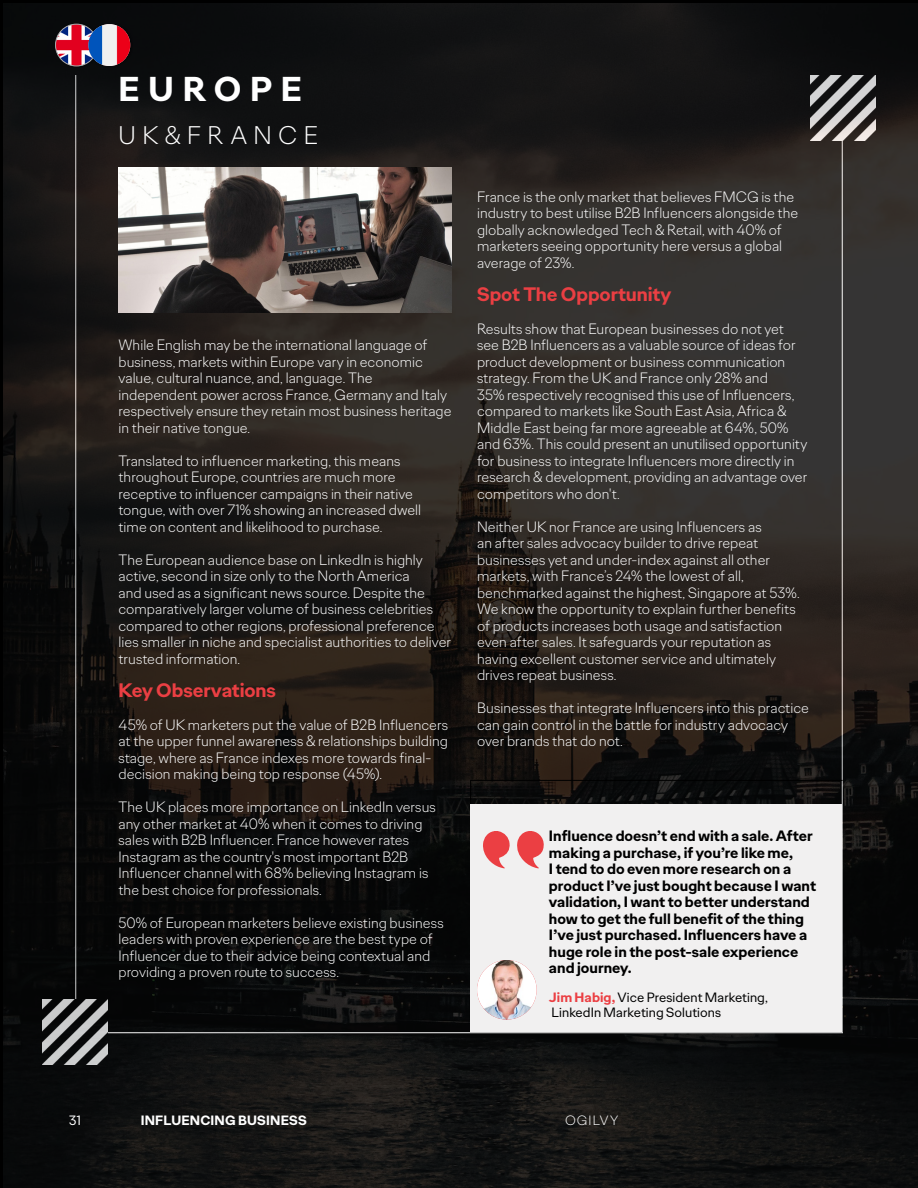
<style>
.page{position:relative;width:918px;height:1188px;background:#fff}
.page>*{position:absolute;margin:0;border:0;box-sizing:border-box;transform-origin:0 0}
.Paragraph_Style_1{font:700 34.5px "Ogilvy Sans";letter-spacing:.255em;color:#fff}
.Paragraph_Style_1-2{font:300 25.5px "Ogilvy Sans";letter-spacing:.255em;color:#fff}
.t1{font:700 19.5px "Ogilvy Sans";letter-spacing:-.005em;color:#eb3f43}
.t2{font:300 15px/16.5px "Ogilvy Sans";color:#fff}
.t3{font:700 15px/16.5px "Ogilvy Sans";color:#000}
.t4{font:13.5px/15.8px "Ogilvy Sans";letter-spacing:.005em;color:#000}
.Folio{font:700 13.5px "Ogilvy Sans";letter-spacing:.015em;color:#fff}
.Folio-2{font:300 13.5px "Ogilvy Sans";letter-spacing:.085em;color:#fff}
.Folio-3{font:13.5px "Ogilvy Sans";color:#fff}
.s1{font-weight:700;color:#eb3f43}
</style>
<div class="page">
<img style="left:3px;top:3px;width:915px;height:1185px">
<hr style="left:471px;top:780px;width:372px;height:1px;background:#000">
<hr style="left:470px;top:780px;width:1px;height:253px;background:#000">
<div style="left:56px;top:23px;width:44px;height:45px;background:#000;opacity:.27"></div>
<img style="left:56px;top:24px;width:41px;height:42px;border-radius:21px">
<div style="left:55px;top:24px;width:43px;height:42px;border:1px solid #a6a6a8;border-radius:50%"></div>
<div style="left:89px;top:23px;width:44px;height:45px;background:#000;opacity:.27"></div>
<img style="left:88px;top:24px;width:42px;height:42px;border-radius:21px">
<div style="left:471px;top:805px;width:371px;height:227px;background:#f1f0f0"></div>
<svg style="left:483px;top:831px;width:27px;height:37px"></svg>
<svg style="left:517px;top:831px;width:27px;height:37px"></svg>
<img style="left:477px;top:960px;width:60px;height:60px;border-radius:30px">
<img style="left:118px;top:167px;width:334px;height:146px">
<hr style="left:108px;top:1032px;width:735px;height:1px;background:#fff">
<p class="Paragraph_Style_1" style="left:118px;top:66px;width:185px">EUROPE</p>
<p class="Paragraph_Style_1-2" style="left:118px;top:119px;width:201px">UK&amp;FRANCE</p>
<p class="t2" style="left:118px;top:336px;width:335px">While English may be the international language of business, markets within Europe vary in economic value, cultural nuance, and, language. The independent power across France, Germany and Italy respectively ensure they retain most business heritage in their native tongue.</p>
<p class="t2" style="left:118px;top:452px;width:304px">Translated to influencer marketing, this means throughout Europe, countries are much more receptive to influencer campaigns in their native tongue, with over 71% showing an increased dwell time on content and likelihood to purchase.</p>
<p class="t2" style="left:118px;top:551px;width:334px">The European audience base on LinkedIn is highly active, second in size only to the North America<br>and used as a significant news source. Despite the comparatively larger volume of business celebrities compared to other regions, professional preference lies smaller in niche and specialist authorities to deliver trusted information.</p>
<p class="t1" style="left:118px;top:677px;width:159px">Key Observations</p>
<p class="t2" style="left:118px;top:716px;width:331px">45% of UK marketers put the value of B2B Influencers at the upper funnel awareness &amp; relationships building stage, where as France indexes more towards final&shy;decision making being top response (45%).</p>
<p class="t2" style="left:118px;top:798px;width:319px">The UK places more importance on LinkedIn versus any other market at 40% when it comes to driving sales with B2B Influencer. France however rates Instagram as the country's most important B2B Influencer channel with 68% believing Instagram is the best choice for professionals.</p>
<p class="t2" style="left:118px;top:914px;width:327px">50% of European marketers believe existing business leaders with proven experience are the best type of Influencer due to their advice being contextual and providing a proven route to success.</p>
<p class="t2" style="left:477px;top:188px;width:323px">France is the only market that believes FMCG is the industry to best utilise B2B Influencers alongside the globally acknowledged Tech &amp; Retail, with 40% of marketers seeing opportunity here versus a global average of 23%.</p>
<p class="t1" style="left:477px;top:281px;width:196px">Spot The Opportunity</p>
<p class="t2" style="left:477px;top:320px;width:332px">Results show that European businesses do not yet see B2B Influencers as a valuable source of ideas for product development or business communication strategy. From the UK and France only 28% and<br>35% respectively recognised this use of Influencers, compared to markets like South East Asia, Africa &amp; Middle East being far more agreeable at 64%, 50% and 63%. This could present an unutilised opportunity for business to integrate Influencers more directly in research &amp; development, providing an advantage over competitors who don't.</p>
<p class="t2" style="left:477px;top:518px;width:324px">Neither UK nor France are using Influencers as<br>an after sales advocacy builder to drive repeat businesses yet and under-index against all other markets, with France’s 24% the lowest of all, benchmarked against the highest, Singapore at 53%.<br>We know the opportunity to explain further benefits of products increases both usage and satisfaction even after sales. It safeguards your reputation as having excellent customer service and ultimately drives repeat business.</p>
<p class="t2" style="left:477px;top:699px;width:333px">Businesses that integrate Influencers into this practice can gain control in the battle for industry advocacy over brands that do not.</p>
<p class="t3" style="left:549px;top:828px;width:269px">Influence doesn’t end with a sale. After making a purchase, if you’re like me,<br>I tend to do even more research on a product I’ve just bought because I want validation, I want to better understand how to get the full benefit of the thing I’ve just purchased. Influencers have a huge role in the post-sale experience and journey.</p>
<p class="t4" style="left:549px;top:989px;width:221px"><span class="s1">Jim Habig,</span> Vice President Marketing,<br>LinkedIn Marketing Solutions</p>
<p class="Folio-3" style="left:69px;top:1111px;width:13px">31</p>
<p class="Folio" style="left:141px;top:1111px;width:168px">INFLUENCING BUSINESS</p>
<p class="Folio-2" style="left:565px;top:1111px;width:55px">OGILVY</p>
</div>
